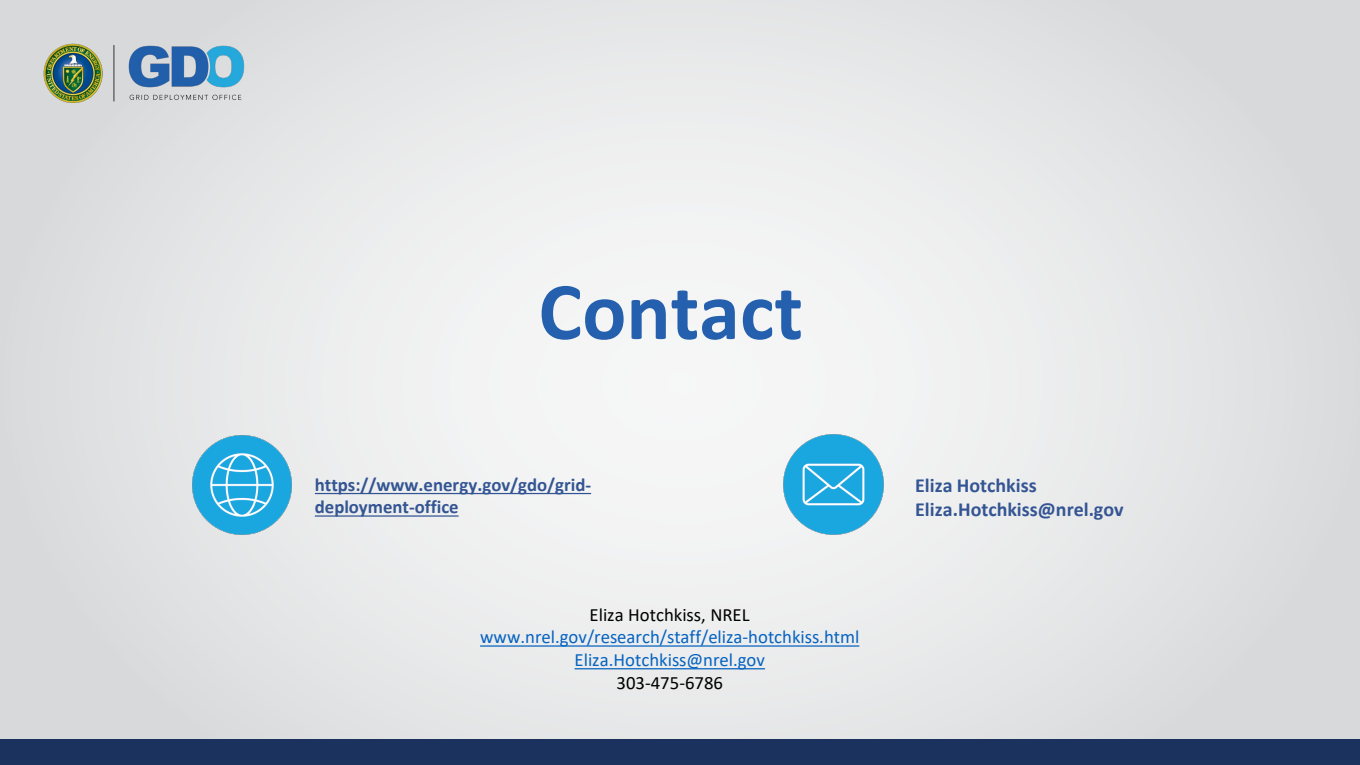
<style>
.page{position:relative;width:1360px;height:765px;background:#fff}
.page>*{position:absolute;margin:0;border:0;box-sizing:border-box;transform-origin:0 0}
.t1{font:700 82.5px "Calibri";color:#2460ad}
.t2{font:700 20px "Calibri";color:#345593}
.t3{font:18.75px "Calibri";color:#0563c1}
.t4{font:700 18.75px/22.5px "Calibri";color:#345593}
.t5{font:18.75px "Calibri";color:#000}
</style>
<div class="page">
<img style="left:11px;top:38px;width:267px;height:71px">
<svg style="left:315px;top:493px;width:276px;height:1px"></svg>
<svg style="left:315px;top:515px;width:144px;height:2px"></svg>
<img style="left:185px;top:428px;width:114px;height:114px">
<img style="left:777px;top:428px;width:114px;height:113px">
<div style="left:0;top:739px;width:1360px;height:26px;background:#1a325d"></div>
<svg style="left:480px;top:645px;width:379px;height:2px"></svg>
<svg style="left:575px;top:668px;width:190px;height:1px"></svg>
<p class="t1" style="left:538px;top:253px;width:266px">Contact</p>
<p class="t4" style="left:315px;top:473px;width:278px">https://www.energy.gov/gdo/grid&shy;deployment-office</p>
<p class="t5" style="left:590px;top:602px;width:162px">Eliza Hotchkiss, NREL</p>
<p class="t3" style="left:480px;top:624px;width:381px">www.nrel.gov/research/staff/eliza-hotchkiss.html</p>
<p class="t3" style="left:575px;top:647px;width:192px">Eliza.Hotchkiss@nrel.gov</p>
<p class="t5" style="left:617px;top:669px;width:108px">303-475-6786</p>
<p class="t2" style="left:915px;top:471px;width:123px">Eliza Hotchkiss</p>
<p class="t2" style="left:915px;top:495px;width:210px">Eliza.Hotchkiss@nrel.gov</p>
</div>
